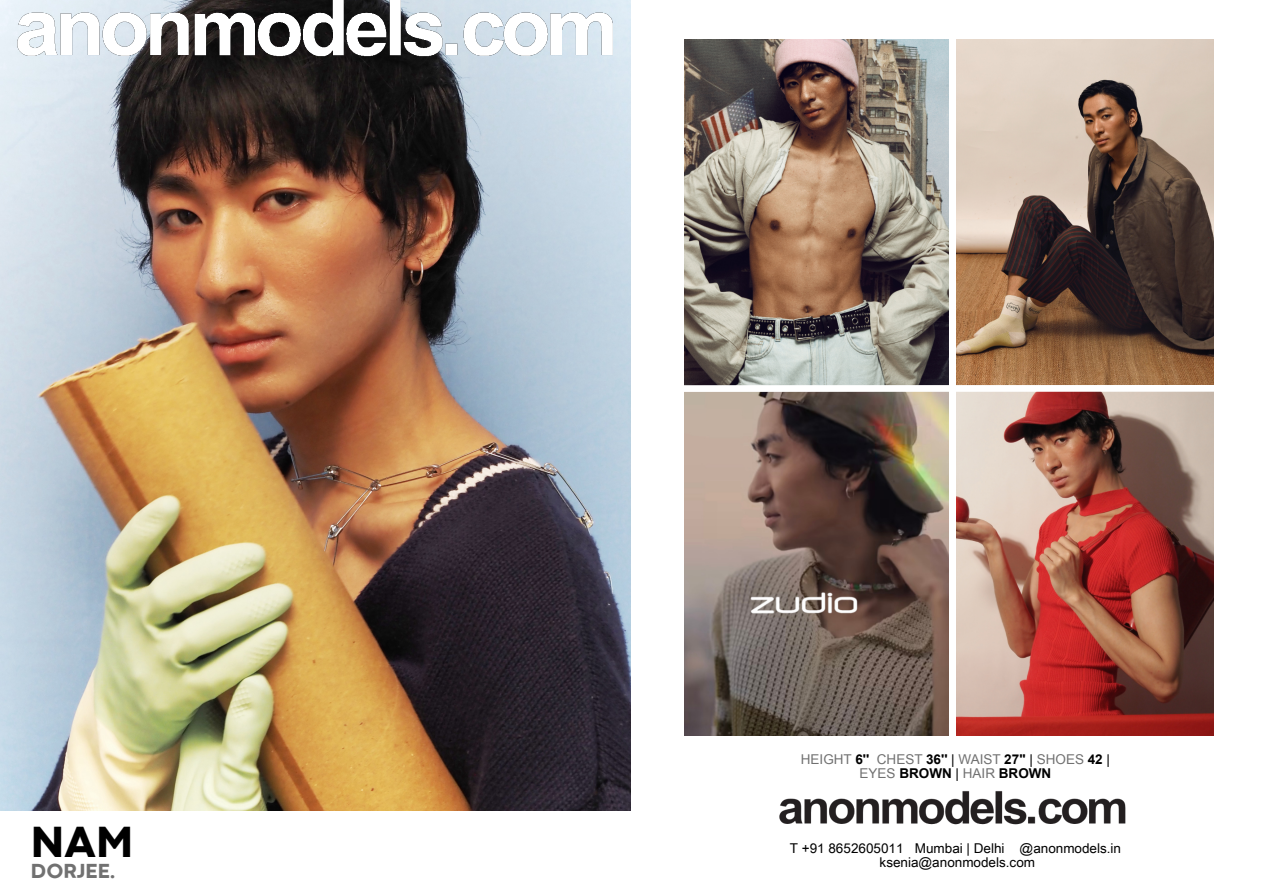
<style>
.page{position:relative;width:1263px;height:894px;background:#fff}
.page>*{position:absolute;margin:0;border:0;box-sizing:border-box;transform-origin:0 0}
.t1{font:800 45px "Codec Cold Trial";color:#000}
.t2{font:800 21px "Codec Cold Trial";color:#717171}
.t3{font:13.5px "Arial Unicode MS";color:#000}
.t4{font:13.5px/14px "Arial";color:#717171;text-align:center}
.s1{font-weight:700;color:#000}
.s2{color:#000}
</style>
<div class="page">
<img style="left:956px;top:392px;width:257px;height:344px">
<img style="left:0;top:156px;width:631px;height:654px">
<img style="left:684px;top:392px;width:265px;height:344px">
<img style="left:684px;top:39px;width:530px;height:346px">
<img style="left:0;top:0;width:706px;height:156px">
<div style="left:631px;top:0;width:632px;height:39px;background:#fff"></div>
<div style="left:631px;top:0;width:53px;height:824px;background:#fff"></div>
<div style="left:949px;top:0;width:6px;height:818px;background:#fff"></div>
<img style="left:779px;top:791px;width:347px;height:34px">
<h1 class="t1" style="left:31px;top:821px;width:104px">NAM</h1>
<h2 class="t2" style="left:31px;top:861px;width:86px">DORJEE.</h2>
<p class="t4" style="left:801px;top:753px;width:311px">HEIGHT <span class="s1">6''</span> CHEST <span class="s1">36''</span> <span class="s2">|</span> WAIST <span class="s1">27''</span> <span class="s2">|</span> SHOES <span class="s1">42</span> <span class="s2">|<br></span>EYES <span class="s1">BROWN</span> <span class="s2">|</span> HAIR <span class="s1">BROWN</span></p>
<p class="t3" style="left:790px;top:843px;width:333px">T +91 8652605011 Mumbai | Delhi @anonmodels.in</p>
<p class="t3" style="left:880px;top:856px;width:157px">ksenia@anonmodels.com</p>
</div>
